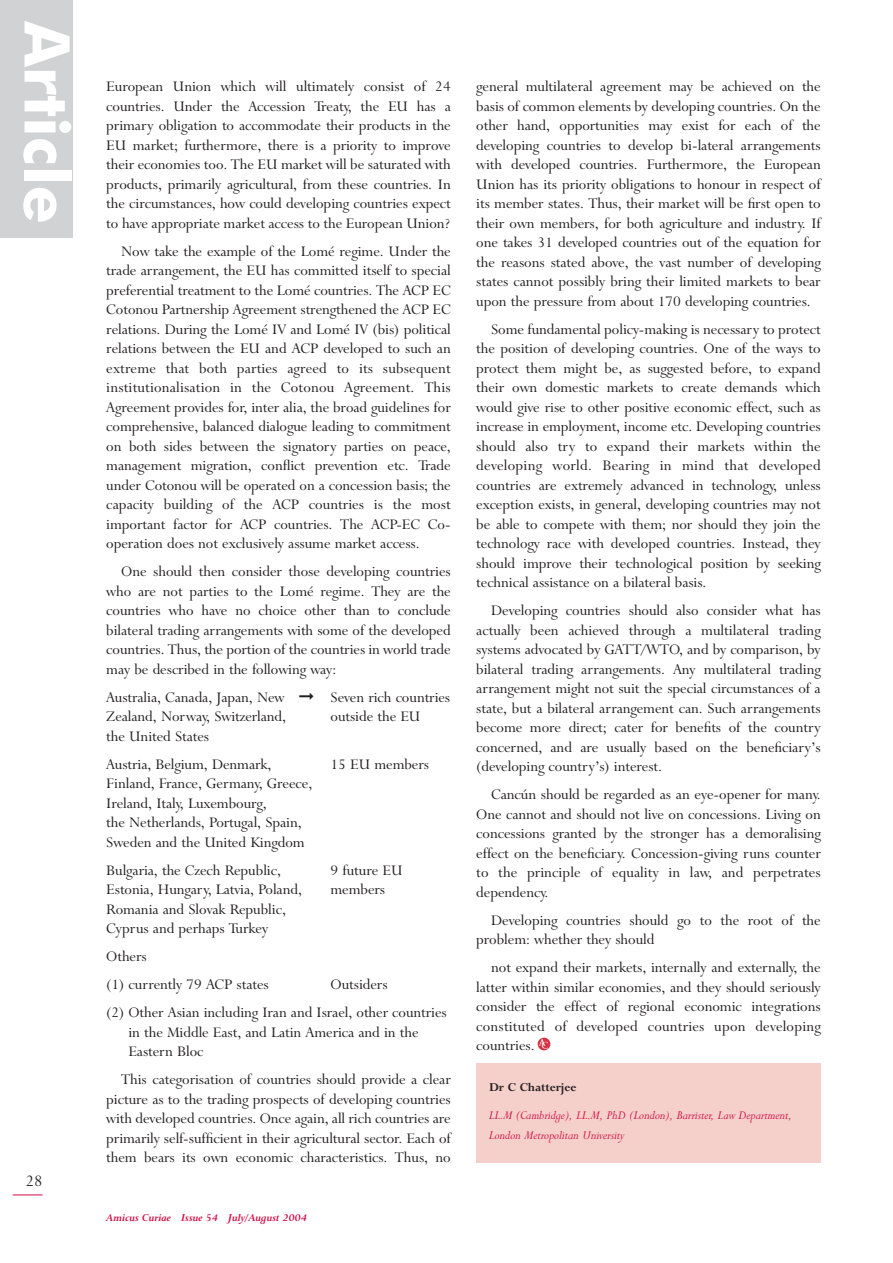
<style>
.page{position:relative;width:893px;height:1263px;background:#fff}
.page>*{position:absolute;margin:0;border:0;box-sizing:border-box;transform-origin:0 0}
.t1{font:700 63px "Futura BT";color:#fff}
.t2{font:18px "Lapidary 333 BT";color:#231f20}
.t3{font:16.5px/19.5px "Lapidary 333 BT";color:#231f20;text-align:justify}
.t4{font:italic 13.5px/19.5px "Lapidary 333 BT";color:#d11048}
.t5{font:700 13.5px "Lapidary 333 BT";color:#231f20}
.t6{font:italic 700 12px "Lapidary 333 BT";color:#d11048}
</style>
<div class="page">
<div style="left:0;top:0;width:72px;height:238px;background:#d1d2d4"></div>
<hr style="left:13px;top:1195px;width:30px;height:1px;background:#d11048">
<div style="left:538px;top:1037px;width:12px;height:13px;background:#d63247;border-radius:50%"></div>
<svg style="left:538px;top:1038px;width:10px;height:11px"></svg>
<div style="left:476px;top:1063px;width:345px;height:100px;background:#f5cfc9"></div>
<h1 class="t1" style="left:72px;top:21px;width:204px;rotate:90deg">Article</h1>
<p class="t2" style="left:26px;top:1175px;width:18px">28</p>
<p class="t3" style="left:106px;top:79px;width:346px">European Union which will ultimately consist of 24 countries. Under the Accession Treaty, the EU has a primary obligation to accommodate their products in the EU market; furthermore, there is a priority to improve their economies too. The EU market will be saturated with products, primarily agricultural, from these countries. In the circumstances, how could developing countries expect to have appropriate market access to the European Union?</p>
<p class="t3" style="left:106px;top:243px;width:346px;text-indent:15px">Now take the example of the Lomé regime. Under the trade arrangement, the EU has committed itself to special preferential treatment to the Lomé countries. The ACP EC Cotonou Partnership Agreement strengthened the ACP EC relations. During the Lomé IV and Lomé IV (bis) political relations between the EU and ACP developed to such an extreme that both parties agreed to its subsequent institutionalisation in the Cotonou Agreement. This Agreement provides for, inter alia, the broad guidelines for comprehensive, balanced dialogue leading to commitment on both sides between the signatory parties on peace, management migration, conflict prevention etc. Trade under Cotonou will be operated on a concession basis; the capacity building of the ACP countries is the most important factor for ACP countries. The ACP-EC Co&shy;operation does not exclusively assume market access.</p>
<p class="t3" style="left:106px;top:564px;width:346px;text-indent:15px">One should then consider those developing countries who are not parties to the Lomé regime. They are the countries who have no choice other than to conclude bilateral trading arrangements with some of the developed countries. Thus, the portion of the countries in world trade may be described in the following way:</p>
<p class="t3" style="left:106px;top:689px;width:345px">Australia, Canada, Japan, New ➞ Seven rich countries<br>Zealand, Norway, Switzerland,</p>
<p class="t3" style="left:331px;top:709px;width:91px">outside the EU</p>
<p class="t3" style="left:106px;top:724px;width:167px;line-height:28px">the United States<br>Austria, Belgium, Denmark,</p>
<p class="t3" style="left:331px;top:756px;width:100px">15 EU members</p>
<p class="t3" style="left:106px;top:776px;width:207px;text-align:left">Finland, France, Germany, Greece,<br>Ireland, Italy, Luxembourg,<br>the Netherlands, Portugal, Spain,<br>Sweden and the United Kingdom</p>
<p class="t3" style="left:106px;top:862px;width:176px">Bulgaria, the Czech Republic,</p>
<p class="t3" style="left:331px;top:862px;width:73px">9 future EU</p>
<p class="t3" style="left:106px;top:882px;width:197px">Estonia, Hungary, Latvia, Poland,</p>
<p class="t3" style="left:331px;top:882px;width:56px">members</p>
<p class="t3" style="left:106px;top:901px;width:181px">Romania and Slovak Republic,<br>Cyprus and perhaps Turkey</p>
<p class="t3" style="left:106px;top:944px;width:164px;line-height:28px">Others<br>(1) currently 79 ACP states</p>
<p class="t3" style="left:106px;top:972px;width:342px;line-height:28px;text-indent:224px">Outsiders<br>(2) Other Asian including Iran and Israel, other countries</p>
<p class="t3" style="left:128px;top:1024px;width:292px">in the Middle East, and Latin America and in the<br>Eastern Bloc</p>
<p class="t3" style="left:106px;top:1072px;width:346px;text-indent:15px">This categorisation of countries should provide a clear picture as to the trading prospects of developing countries with developed countries. Once again, all rich countries are primarily self-sufficient in their agricultural sector. Each of them bears its own economic characteristics. Thus, no</p>
<p class="t6" style="left:106px;top:1209px;width:202px">Amicus Curiae Issue 54 July/August 2004</p>
<p class="t3" style="left:476px;top:79px;width:346px">general multilateral agreement may be achieved on the basis of common elements by developing countries. On the other hand, opportunities may exist for each of the developing countries to develop bi-lateral arrangements with developed countries. Furthermore, the European Union has its priority obligations to honour in respect of its member states. Thus, their market will be first open to their own members, for both agriculture and industry. If one takes 31 developed countries out of the equation for the reasons stated above, the vast number of developing states cannot possibly bring their limited markets to bear upon the pressure from about 170 developing countries.</p>
<p class="t3" style="left:476px;top:321px;width:346px;text-indent:15px">Some fundamental policy-making is necessary to protect the position of developing countries. One of the ways to protect them might be, as suggested before, to expand their own domestic markets to create demands which would give rise to other positive economic effect, such as increase in employment, income etc. Developing countries should also try to expand their markets within the developing world. Bearing in mind that developed countries are extremely advanced in technology, unless exception exists, in general, developing countries may not be able to compete with them; nor should they join the technology race with developed countries. Instead, they should improve their technological position by seeking technical assistance on a bilateral basis.</p>
<p class="t3" style="left:476px;top:603px;width:346px;text-indent:15px">Developing countries should also consider what has actually been achieved through a multilateral trading systems advocated by GATT/WTO, and by comparison, by bilateral trading arrangements. Any multilateral trading arrangement might not suit the special circumstances of a state, but a bilateral arrangement can. Such arrangements become more direct; cater for benefits of the country concerned, and are usually based on the beneficiary’s (developing country’s) interest.</p>
<p class="t3" style="left:476px;top:787px;width:346px;text-indent:15px">Cancún should be regarded as an eye-opener for many.<br>One cannot and should not live on concessions. Living on concessions granted by the stronger has a demoralising effect on the beneficiary. Concession-giving runs counter to the principle of equality in law, and perpetrates dependency.</p>
<p class="t3" style="left:476px;top:912px;width:346px;text-indent:15px">Developing countries should go to the root of the problem: whether they should</p>
<p class="t3" style="left:476px;top:960px;width:346px;text-indent:15px">not expand their markets, internally and externally, the latter within similar economies, and they should seriously consider the effect of regional economic integrations constituted of developed countries upon developing countries.</p>
<p class="t5" style="left:489px;top:1083px;width:89px">Dr C Chatterjee</p>
<p class="t4" style="left:489px;top:1107px;width:305px">LL.M (Cambridge), LL.M, PhD (London), Barrister, Law Department,<br>London Metropolitan University</p>
</div>
